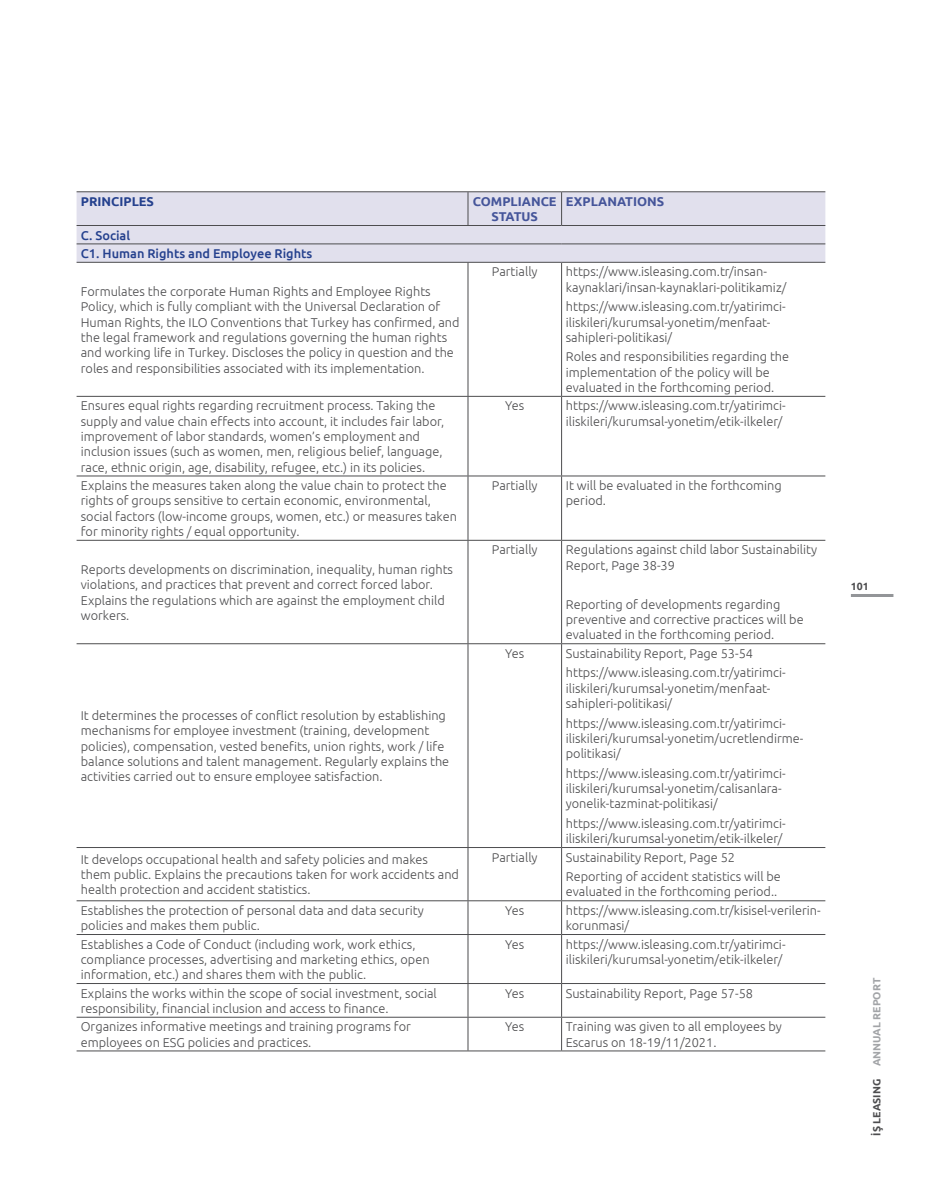
<style>
.page{position:relative;width:936px;height:1191px;background:#fff}
.page>*{position:absolute;margin:0;border:0;box-sizing:border-box;transform-origin:0 0}
.t1{font:300 12.75px/15.3px "Ubuntu";color:#4d4d4f}
.t2{font:500 12.75px/18.5px "Ubuntu";color:#25418e}
.t3{font:700 12.75px/15.3px "Ubuntu";color:#45559a;text-align:center}
.t4{font:700 12.75px "Ubuntu";color:#25418e}
.t5{font:700 10.5px "Ubuntu";color:#4d4d4f}
.t6{font:700 10.5px "Ubuntu";color:#a2a4a7}
</style>
<div class="page">
<div style="left:77px;top:192px;width:748px;height:70px;background:#e1e0ed"></div>
<hr style="left:77px;top:191px;width:391px;height:1px;background:#4d4d4f">
<hr style="left:468px;top:191px;width:93px;height:1px;background:#4d4d4f">
<hr style="left:561px;top:191px;width:264px;height:1px;background:#4d4d4f">
<hr style="left:77px;top:225px;width:391px;height:1px;background:#4d4d4f">
<hr style="left:468px;top:225px;width:93px;height:1px;background:#4d4d4f">
<hr style="left:561px;top:225px;width:264px;height:1px;background:#4d4d4f">
<hr style="left:77px;top:396px;width:391px;height:1px;background:#4d4d4f">
<hr style="left:468px;top:396px;width:93px;height:1px;background:#4d4d4f">
<hr style="left:561px;top:396px;width:264px;height:1px;background:#4d4d4f">
<hr style="left:77px;top:475px;width:391px;height:1px;background:#4d4d4f">
<hr style="left:77px;top:540px;width:391px;height:1px;background:#4d4d4f">
<hr style="left:77px;top:643px;width:391px;height:1px;background:#4d4d4f">
<hr style="left:77px;top:847px;width:391px;height:1px;background:#4d4d4f">
<hr style="left:77px;top:900px;width:391px;height:1px;background:#4d4d4f">
<hr style="left:77px;top:934px;width:391px;height:1px;background:#4d4d4f">
<hr style="left:77px;top:983px;width:391px;height:1px;background:#4d4d4f">
<hr style="left:77px;top:1016px;width:391px;height:1px;background:#4d4d4f">
<hr style="left:468px;top:475px;width:93px;height:1px;background:#4d4d4f">
<hr style="left:468px;top:540px;width:93px;height:1px;background:#4d4d4f">
<hr style="left:468px;top:643px;width:93px;height:1px;background:#4d4d4f">
<hr style="left:468px;top:847px;width:93px;height:1px;background:#4d4d4f">
<hr style="left:468px;top:900px;width:93px;height:1px;background:#4d4d4f">
<hr style="left:468px;top:934px;width:93px;height:1px;background:#4d4d4f">
<hr style="left:468px;top:983px;width:93px;height:1px;background:#4d4d4f">
<hr style="left:468px;top:1016px;width:93px;height:1px;background:#4d4d4f">
<hr style="left:561px;top:475px;width:264px;height:1px;background:#4d4d4f">
<hr style="left:561px;top:540px;width:264px;height:1px;background:#4d4d4f">
<hr style="left:561px;top:643px;width:264px;height:1px;background:#4d4d4f">
<hr style="left:561px;top:847px;width:264px;height:1px;background:#4d4d4f">
<hr style="left:561px;top:900px;width:264px;height:1px;background:#4d4d4f">
<hr style="left:561px;top:934px;width:264px;height:1px;background:#4d4d4f">
<hr style="left:561px;top:983px;width:264px;height:1px;background:#4d4d4f">
<hr style="left:561px;top:1016px;width:264px;height:1px;background:#4d4d4f">
<hr style="left:467px;top:192px;width:1px;height:33px;background:#4d4d4f">
<hr style="left:561px;top:192px;width:1px;height:33px;background:#4d4d4f">
<hr style="left:467px;top:263px;width:1px;height:133px;background:#4d4d4f">
<hr style="left:561px;top:263px;width:1px;height:133px;background:#4d4d4f">
<hr style="left:467px;top:397px;width:1px;height:78px;background:#4d4d4f">
<hr style="left:561px;top:397px;width:1px;height:78px;background:#4d4d4f">
<hr style="left:467px;top:476px;width:1px;height:64px;background:#4d4d4f">
<hr style="left:561px;top:476px;width:1px;height:64px;background:#4d4d4f">
<hr style="left:467px;top:540px;width:1px;height:103px;background:#4d4d4f">
<hr style="left:561px;top:540px;width:1px;height:103px;background:#4d4d4f">
<hr style="left:467px;top:644px;width:1px;height:203px;background:#4d4d4f">
<hr style="left:561px;top:644px;width:1px;height:203px;background:#4d4d4f">
<hr style="left:467px;top:848px;width:1px;height:52px;background:#4d4d4f">
<hr style="left:561px;top:848px;width:1px;height:52px;background:#4d4d4f">
<hr style="left:467px;top:901px;width:1px;height:33px;background:#4d4d4f">
<hr style="left:561px;top:901px;width:1px;height:33px;background:#4d4d4f">
<hr style="left:467px;top:935px;width:1px;height:48px;background:#4d4d4f">
<hr style="left:561px;top:935px;width:1px;height:48px;background:#4d4d4f">
<hr style="left:467px;top:984px;width:1px;height:32px;background:#4d4d4f">
<hr style="left:561px;top:984px;width:1px;height:32px;background:#4d4d4f">
<hr style="left:467px;top:1017px;width:1px;height:33px;background:#4d4d4f">
<hr style="left:561px;top:1017px;width:1px;height:33px;background:#4d4d4f">
<hr style="left:77px;top:1050px;width:391px;height:1px;background:#4d4d4f">
<hr style="left:468px;top:1050px;width:93px;height:1px;background:#4d4d4f">
<hr style="left:561px;top:1050px;width:264px;height:1px;background:#4d4d4f">
<hr style="left:77px;top:243px;width:391px;height:1px;background:#4d4d4f">
<hr style="left:468px;top:243px;width:93px;height:1px;background:#4d4d4f">
<hr style="left:561px;top:243px;width:264px;height:1px;background:#4d4d4f">
<hr style="left:77px;top:262px;width:391px;height:1px;background:#4d4d4f">
<hr style="left:468px;top:262px;width:93px;height:1px;background:#4d4d4f">
<hr style="left:561px;top:262px;width:264px;height:1px;background:#4d4d4f">
<hr style="left:850px;top:594px;width:43px;height:3px;background:#939598">
<p class="t4" style="left:81px;top:194px;width:75px">PRINCIPLES</p>
<p class="t3" style="left:473px;top:193px;width:85px">COMPLIANCE<br>STATUS</p>
<p class="t3" style="left:566px;top:193px;width:100px">EXPLANATIONS</p>
<p class="t2" style="left:81px;top:225px;width:233px">C. Social<br>C1. Human Rights and Employee Rights</p>
<p class="t1" style="left:81px;top:283px;width:380px">Formulates the corporate Human Rights and Employee Rights Policy, which is fully compliant with the Universal Declaration of Human Rights, the ILO Conventions that Turkey has confirmed, and the legal framework and regulations governing the human rights and working life in Turkey. Discloses the policy in question and the roles and responsibilities associated with its implementation.</p>
<p class="t1" style="left:492px;top:264px;width:47px">Partially</p>
<p class="t1" style="left:566px;top:264px;width:222px">https://www.isleasing.com.tr/insan&shy;kaynaklari/insan-kaynaklari-politikamiz/</p>
<p class="t1" style="left:566px;top:299px;width:221px">https://www.isleasing.com.tr/yatirimci&shy;iliskileri/kurumsal-yonetim/menfaat&shy;sahipleri-politikasi/</p>
<p class="t1" style="left:566px;top:349px;width:225px">Roles and responsibilities regarding the implementation of the policy will be evaluated in the forthcoming period.</p>
<p class="t1" style="left:81px;top:398px;width:365px">Ensures equal rights regarding recruitment process. Taking the supply and value chain effects into account, it includes fair labor, improvement of labor standards, women’s employment and inclusion issues (such as women, men, religious belief, language, race, ethnic origin, age, disability, refugee, etc.) in its policies.</p>
<p class="t1" style="left:505px;top:398px;width:21px">Yes</p>
<p class="t1" style="left:566px;top:398px;width:221px">https://www.isleasing.com.tr/yatirimci&shy;iliskileri/kurumsal-yonetim/etik-ilkeler/</p>
<p class="t1" style="left:81px;top:477px;width:377px">Explains the measures taken along the value chain to protect the rights of groups sensitive to certain economic, environmental, social factors (low-income groups, women, etc.) or measures taken for minority rights / equal opportunity.</p>
<p class="t1" style="left:492px;top:477px;width:47px">Partially</p>
<p class="t1" style="left:566px;top:477px;width:217px">It will be evaluated in the forthcoming period.</p>
<p class="t1" style="left:81px;top:561px;width:374px">Reports developments on discrimination, inequality, human rights violations, and practices that prevent and correct forced labor.<br>Explains the regulations which are against the employment child workers.</p>
<p class="t1" style="left:492px;top:542px;width:47px">Partially</p>
<p class="t1" style="left:566px;top:542px;width:253px">Regulations against child labor Sustainability<br>Report, Page 38-39</p>
<p class="t1" style="left:566px;top:596px;width:239px">Reporting of developments regarding preventive and corrective practices will be evaluated in the forthcoming period.</p>
<p class="t1" style="left:81px;top:707px;width:370px">It determines the processes of conflict resolution by establishing mechanisms for employee investment (training, development policies), compensation, vested benefits, union rights, work / life balance solutions and talent management. Regularly explains the activities carried out to ensure employee satisfaction.</p>
<p class="t1" style="left:505px;top:645px;width:21px">Yes</p>
<p class="t1" style="left:565px;top:643px;width:221px;line-height:19.5px">Sustainability Report, Page 53-54 https://www.isleasing.com.tr/yatirimci-</p>
<p class="t1" style="left:565px;top:680px;width:206px">iliskileri/kurumsal-yonetim/menfaat&shy;sahipleri-politikasi/</p>
<p class="t1" style="left:565px;top:715px;width:239px">https://www.isleasing.com.tr/yatirimci&shy;iliskileri/kurumsal-yonetim/ucretlendirme&shy;politikasi/</p>
<p class="t1" style="left:565px;top:765px;width:221px">https://www.isleasing.com.tr/yatirimci&shy;iliskileri/kurumsal-yonetim/calisanlara&shy;yonelik-tazminat-politikasi/</p>
<p class="t1" style="left:565px;top:815px;width:221px">https://www.isleasing.com.tr/yatirimci&shy;iliskileri/kurumsal-yonetim/etik-ilkeler/</p>
<p class="t1" style="left:81px;top:851px;width:380px">It develops occupational health and safety policies and makes them public. Explains the precautions taken for work accidents and health protection and accident statistics.</p>
<p class="t1" style="left:492px;top:849px;width:47px">Partially</p>
<p class="t1" style="left:565px;top:847px;width:217px;line-height:19.5px">Sustainability Report, Page 52<br>Reporting of accident statistics will be</p>
<p class="t1" style="left:565px;top:884px;width:213px">evaluated in the forthcoming period..</p>
<p class="t1" style="left:81px;top:902px;width:344px">Establishes the protection of personal data and data security policies and makes them public.</p>
<p class="t1" style="left:505px;top:902px;width:21px">Yes</p>
<p class="t1" style="left:565px;top:902px;width:256px">https://www.isleasing.com.tr/kisisel-verilerin&shy;korunmasi/</p>
<p class="t1" style="left:81px;top:936px;width:350px">Establishes a Code of Conduct (including work, work ethics, compliance processes, advertising and marketing ethics, open information, etc.) and shares them with the public.</p>
<p class="t1" style="left:505px;top:936px;width:21px">Yes</p>
<p class="t1" style="left:565px;top:936px;width:221px">https://www.isleasing.com.tr/yatirimci&shy;iliskileri/kurumsal-yonetim/etik-ilkeler/</p>
<p class="t1" style="left:81px;top:985px;width:357px">Explains the works within the scope of social investment, social responsibility, financial inclusion and access to finance.</p>
<p class="t1" style="left:505px;top:985px;width:21px">Yes</p>
<p class="t1" style="left:565px;top:985px;width:189px">Sustainability Report, Page 57-58</p>
<p class="t1" style="left:81px;top:1018px;width:331px">Organizes informative meetings and training programs for employees on ESG policies and practices.</p>
<p class="t1" style="left:505px;top:1018px;width:21px">Yes</p>
<p class="t1" style="left:565px;top:1018px;width:218px">Training was given to all employees by<br>Escarus on 18-19/11/2021.</p>
<p class="t5" style="left:850px;top:580px;width:19px">101</p>
<p class="t6" style="left:870px;top:1066px;width:90px;rotate:-90deg">ANNUAL REPORT</p>
<p class="t5" style="left:870px;top:1135px;width:58px;rotate:-90deg">İŞ LEASING</p>
</div>
